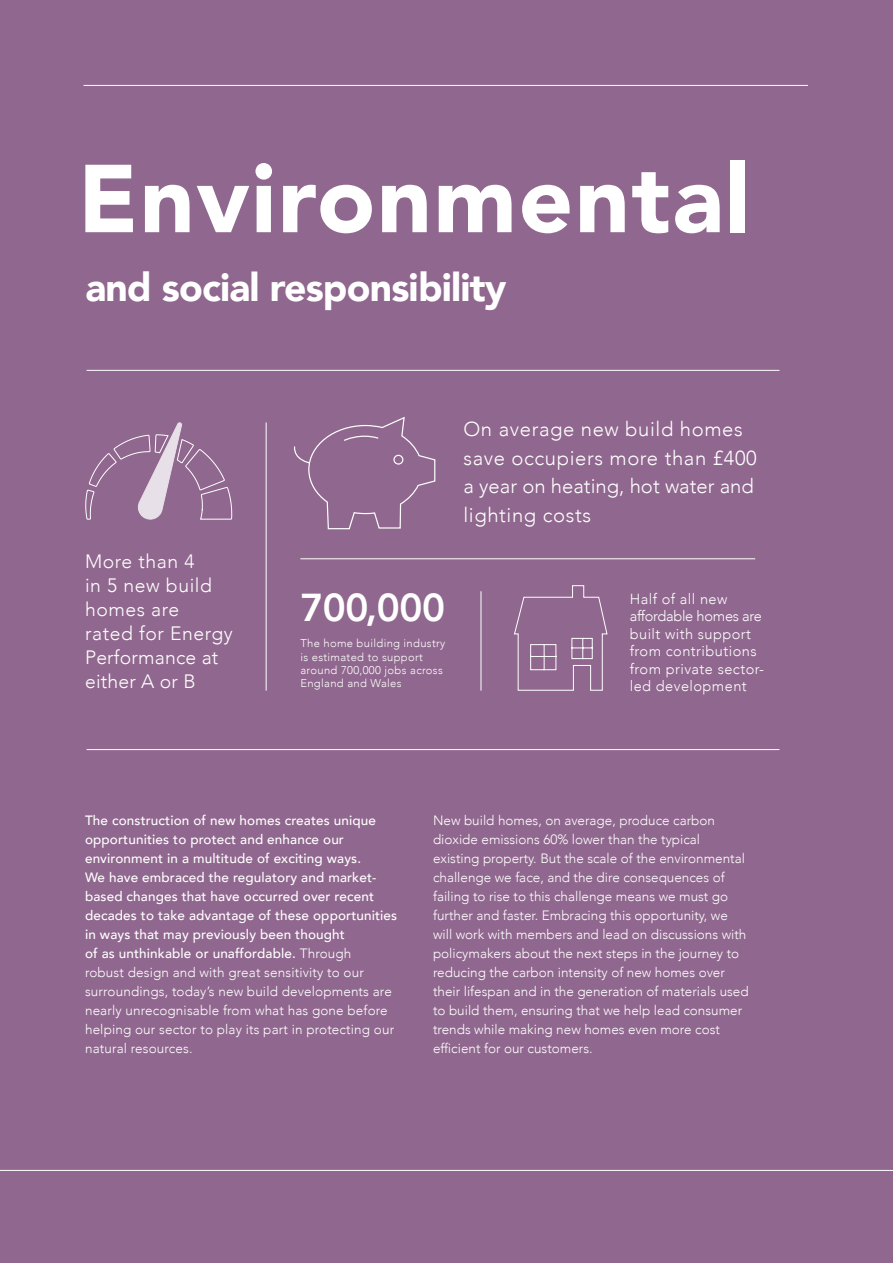
<style>
.page{position:relative;width:893px;height:1263px;background:#90678e}
.page>*{position:absolute;margin:0;border:0;box-sizing:border-box;transform-origin:0 0}
.t1{font:900 95.25px "Avenir";letter-spacing:.02em;color:#fff}
.t2{font:900 39px "Avenir";letter-spacing:-.02em;color:#fff}
.t3{font:800 38.85px "Avenir";letter-spacing:-.01em;color:#fff}
.t4{font:300 20.25px/28.8px "Avenir";letter-spacing:.03em;color:#fff}
.t5{font:300 19.35px/24px "Avenir";letter-spacing:.03em;color:#fff}
.t6{font:300 14.55px/17.4px "Avenir";letter-spacing:.03em;color:#fff}
.t7{font:300 13.5px/19px "Avenir";color:#fff}
.t8{font:500 13.5px/19px "Avenir";letter-spacing:.01em;color:#fff}
.t9{font:300 11.25px/13.4px "Avenir";letter-spacing:.03em;color:#fff}
.s1{font-weight:300}
</style>
<div class="page">
<hr style="left:300px;top:558px;width:455px;height:1px;background:#fff">
<hr style="left:266px;top:422px;width:1px;height:269px;background:#fff">
<hr style="left:481px;top:591px;width:1px;height:100px;background:#fff">
<svg style="left:514px;top:585px;width:94px;height:106px"></svg>
<svg style="left:85px;top:422px;width:147px;height:98px"></svg>
<svg style="left:294px;top:417px;width:142px;height:113px"></svg>
<hr style="left:87px;top:749px;width:692px;height:1px;background:#fff">
<hr style="left:84px;top:85px;width:724px;height:1px;background:#fff">
<hr style="left:0;top:1170px;width:893px;height:1px;background:#fff">
<hr style="left:87px;top:370px;width:692px;height:1px;background:#fff">
<h1 class="t1" style="left:78px;top:117px;width:674px">Environmental</h1>
<h2 class="t2" style="left:85px;top:254px;width:423px">and social responsibility</h2>
<h3 class="t5" style="left:85px;top:549px;width:149px">More than 4<br>in 5 new build homes are<br>rated for Energy<br>Performance at either A or B</h3>
<h3 class="t4" style="left:463px;top:415px;width:295px">On average new build homes save occupiers more than £400 a year on heating, hot water and lighting costs</h3>
<h3 class="t3" style="left:300px;top:577px;width:146px">700,000</h3>
<p class="t9" style="left:300px;top:637px;width:147px">The home building industry is estimated to support around 700,000 jobs across<br>England and Wales</p>
<p class="t6" style="left:630px;top:590px;width:136px">Half of all new affordable homes are built with support from contributions from private sector&shy;led development</p>
<p class="t8" style="left:85px;top:810px;width:314px">The construction of new homes creates unique opportunities to protect and enhance our environment in a multitude of exciting ways.<br>We have embraced the regulatory and market&shy;based changes that have occurred over recent decades to take advantage of these opportunities in ways that may previously been thought<br>of as unthinkable or unaffordable. <span class="s1">Through<br>robust design and with great sensitivity to our surroundings, today’s new build developments are nearly unrecognisable from what has gone before helping our sector to play its part in protecting our natural resources.</span></p>
<p class="t7" style="left:433px;top:810px;width:317px">New build homes, on average, produce carbon dioxide emissions 60% lower than the typical existing property. But the scale of the environmental challenge we face, and the dire consequences of failing to rise to this challenge means we must go further and faster. Embracing this opportunity, we will work with members and lead on discussions with policymakers about the next steps in the journey to reducing the carbon intensity of new homes over their lifespan and in the generation of materials used to build them, ensuring that we help lead consumer trends while making new homes even more cost efficient for our customers.</p>
</div>
